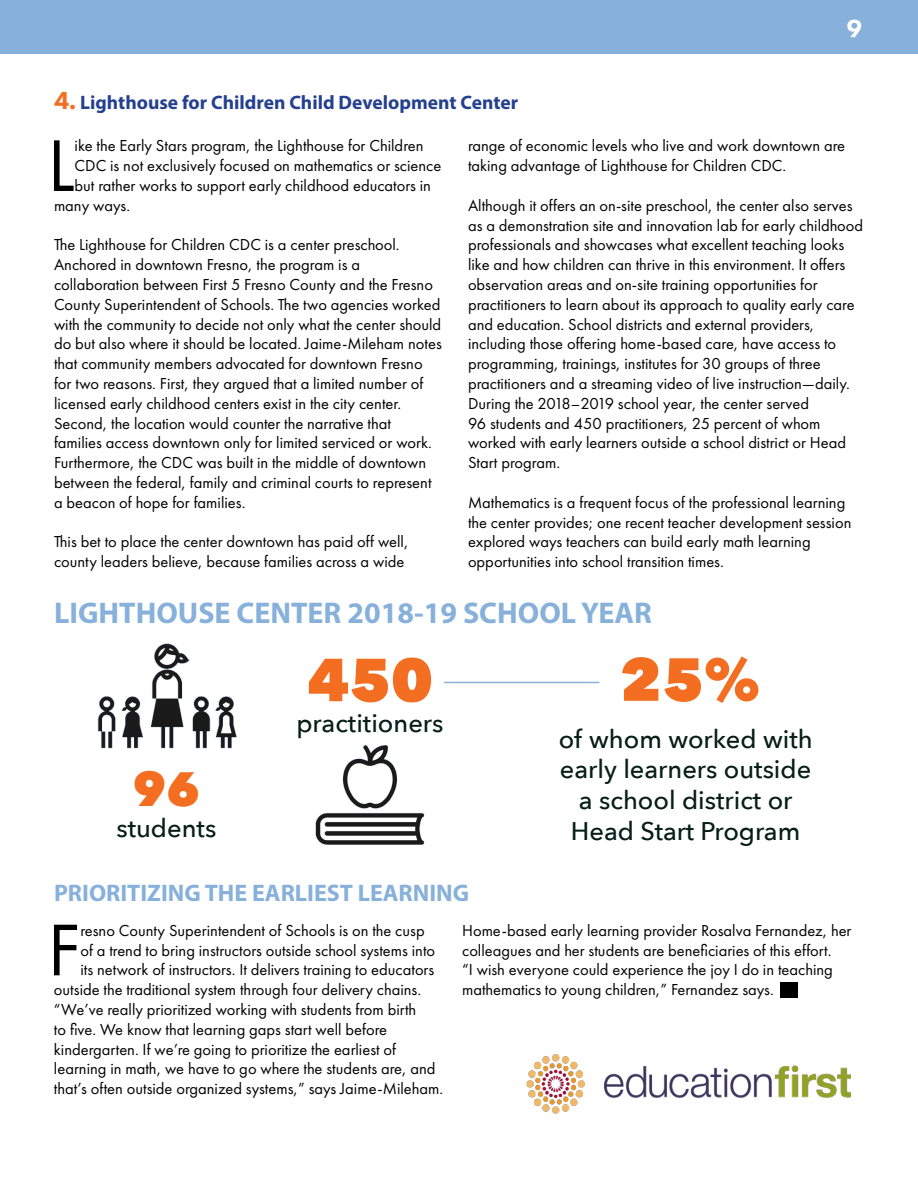
<style>
.page{position:relative;width:918px;height:1188px;background:#fff}
.page>*{position:absolute;margin:0;border:0;box-sizing:border-box;transform-origin:0 0}
.t1{font:75.9px "Futura PT";color:#000}
.t2{font:800 60px "Avenir Next";color:#f36e21}
.t3{font:800 48px "Avenir Next";color:#f36e21}
.t4{font:700 30px "Myriad Pro";color:#87b1da}
.t5{font:500 25.5px/30.6px "Avenir Next";color:#061e17;text-align:center}
.t6{font:800 25.5px "Futura PT";color:#fff}
.t7{font:700 24px "Myriad Pro";color:#87b1da}
.t8{font:700 19.5px "Myriad Pro";color:#25408f}
.t9{font:16.5px/19.8px "Futura PT";color:#000}
.s1{font-family:"Futura PT";font-weight:800;font-size:25.5px;color:#f36e21}
</style>
<div class="page">
<div style="left:0;top:0;width:918px;height:54px;background:#87b1da"></div>
<img style="left:97px;top:643px;width:140px;height:106px">
<img style="left:315px;top:745px;width:110px;height:100px">
<hr style="left:444px;top:682px;width:155px;height:1px;background:#87b1da">
<img style="left:526px;top:1055px;width:59px;height:59px">
<img style="left:604px;top:1065px;width:247px;height:33px">
<div style="left:780px;top:982px;width:18px;height:16px;background:#000"></div>
<h3 class="t6" style="left:847px;top:12px;width:17px">9</h3>
<p class="t8" style="left:54px;top:89px;width:466px"><span class="s1">4.</span> Lighthouse for Children Child Development Center</p>
<h1 class="t1" style="left:47px;top:121px;width:29px">L</h1>
<p class="t9" style="left:75px;top:136px;width:350px">ike the Early Stars program, the Lighthouse for Children</p>
<p class="t9" style="left:468px;top:136px;width:379px">range of economic levels who live and work downtown are taking advantage of Lighthouse for Children CDC.</p>
<p class="t9" style="left:468px;top:195px;width:397px">Although it offers an on-site preschool, the center also serves as a demonstration site and innovation lab for early childhood professionals and showcases what excellent teaching looks like and how children can thrive in this environment. It offers observation areas and on-site training opportunities for practitioners to learn about its approach to quality early care and education. School districts and external providers, including those offering home-based care, have access to programming, trainings, institutes for 30 groups of three practitioners and a streaming video of live instruction—daily.<br>During the 2018–2019 school year, the center served<br>96 students and 450 practitioners, 25 percent of whom worked with early learners outside a school district or Head Start program.</p>
<p class="t9" style="left:468px;top:492px;width:385px">Mathematics is a frequent focus of the professional learning the center provides; one recent teacher development session explored ways teachers can build early math learning opportunities into school transition times.</p>
<p class="t9" style="left:75px;top:156px;width:368px">CDC is not exclusively focused on mathematics or science</p>
<p class="t9" style="left:75px;top:175px;width:358px">but rather works to support early childhood educators in</p>
<p class="t9" style="left:54px;top:195px;width:78px">many ways.</p>
<p class="t9" style="left:54px;top:235px;width:389px">The Lighthouse for Children CDC is a center preschool.<br>Anchored in downtown Fresno, the program is a collaboration between First 5 Fresno County and the Fresno County Superintendent of Schools. The two agencies worked with the community to decide not only what the center should do but also where it should be located. Jaime-Mileham notes that community members advocated for downtown Fresno for two reasons. First, they argued that a limited number of licensed early childhood centers exist in the city center.<br>Second, the location would counter the narrative that families access downtown only for limited serviced or work.<br>Furthermore, the CDC was built in the middle of downtown between the federal, family and criminal courts to represent a beacon of hope for families.</p>
<p class="t9" style="left:54px;top:532px;width:356px">This bet to place the center downtown has paid off well, county leaders believe, because families across a wide</p>
<h3 class="t4" style="left:54px;top:594px;width:599px">LIGHTHOUSE CENTER 2018-19 SCHOOL YEAR</h3>
<h2 class="t2" style="left:620px;top:643px;width:142px">25%</h2>
<h3 class="t5" style="left:559px;top:723px;width:255px">of whom worked with early learners outside a school district or<br>Head Start Program</h3>
<h2 class="t2" style="left:307px;top:643px;width:127px">450</h2>
<h3 class="t5" style="left:296px;top:707px;width:149px">practitioners</h3>
<h3 class="t3" style="left:133px;top:759px;width:69px">96</h3>
<h3 class="t5" style="left:116px;top:811px;width:101px">students</h3>
<h3 class="t7" style="left:54px;top:877px;width:417px">PRIORITIZING THE EARLIEST LEARNING</h3>
<h1 class="t1" style="left:47px;top:905px;width:34px">F</h1>
<p class="t9" style="left:80px;top:920px;width:346px">resno County Superintendent of Schools is on the cusp</p>
<p class="t9" style="left:80px;top:940px;width:356px">of a trend to bring instructors outside school systems into</p>
<p class="t9" style="left:80px;top:960px;width:355px">its network of instructors. It delivers training to educators</p>
<p class="t9" style="left:54px;top:980px;width:369px">outside the traditional system through four delivery chains.</p>
<p class="t9" style="left:54px;top:999px;width:364px">“We’ve really prioritized working with students from birth</p>
<p class="t9" style="left:54px;top:1019px;width:335px">to five. We know that learning gaps start well before</p>
<p class="t9" style="left:54px;top:1039px;width:344px">kindergarten. If we’re going to prioritize the earliest of</p>
<p class="t9" style="left:54px;top:1059px;width:383px">learning in math, we have to go where the students are, and</p>
<p class="t9" style="left:54px;top:1079px;width:391px">that’s often outside organized systems,” says Jaime-Mileham.</p>
<p class="t9" style="left:462px;top:920px;width:391px">Home-based early learning provider Rosalva Fernandez, her colleagues and her students are beneficiaries of this effort.<br>“I wish everyone could experience the joy I do in teaching mathematics to young children,” Fernandez says.</p>
</div>
